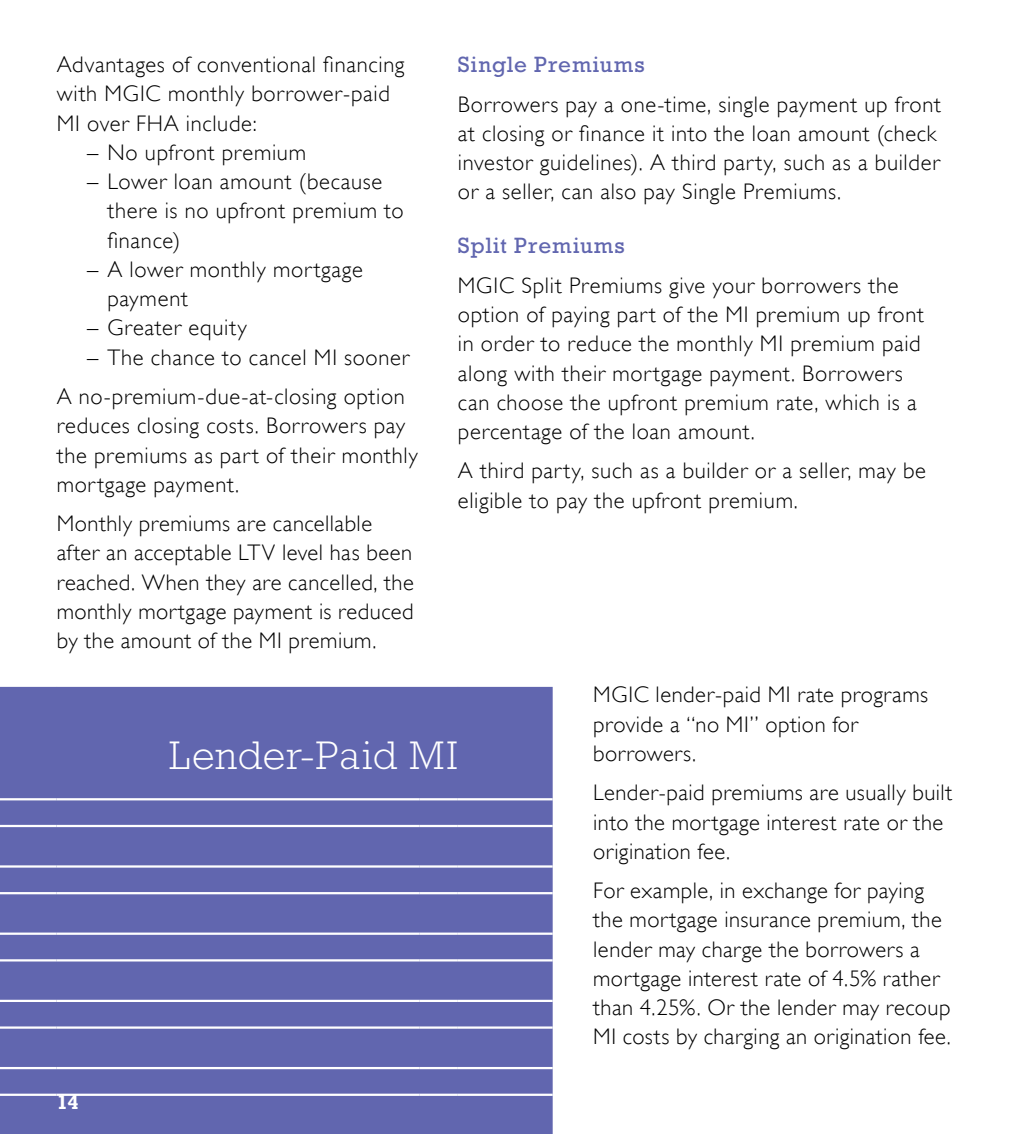
<style>
.page{position:relative;width:1013px;height:1134px;background:#fff}
.page>*{position:absolute;margin:0;border:0;box-sizing:border-box;transform-origin:0 0}
.t1{font:300 40.5px "Rockwell";letter-spacing:.025em;color:#fff}
.Body_Copy__Black{font:300 22.5px/29.2px "Gill Sans";letter-spacing:.03em;color:#000}
.t2{font:22.5px "Rockwell";letter-spacing:.04em;color:#6166af}
.t3{font:700 20.25px "Rockwell";color:#fff}
</style>
<div class="page">
<div style="left:0;top:687px;width:552px;height:447px;background:#6166af"></div>
<hr style="left:0;top:798px;width:57px;height:2px;background:#fff">
<hr style="left:57px;top:798px;width:363px;height:2px;background:#fff">
<hr style="left:420px;top:798px;width:38px;height:2px;background:#fff">
<hr style="left:458px;top:798px;width:94px;height:2px;background:#fff">
<hr style="left:0;top:825px;width:57px;height:2px;background:#fff">
<hr style="left:57px;top:825px;width:363px;height:2px;background:#fff">
<hr style="left:420px;top:825px;width:38px;height:2px;background:#fff">
<hr style="left:458px;top:825px;width:94px;height:2px;background:#fff">
<hr style="left:0;top:865px;width:57px;height:3px;background:#fff">
<hr style="left:57px;top:865px;width:363px;height:3px;background:#fff">
<hr style="left:420px;top:865px;width:38px;height:3px;background:#fff">
<hr style="left:458px;top:865px;width:94px;height:3px;background:#fff">
<hr style="left:0;top:892px;width:57px;height:2px;background:#fff">
<hr style="left:57px;top:892px;width:363px;height:2px;background:#fff">
<hr style="left:420px;top:892px;width:38px;height:2px;background:#fff">
<hr style="left:458px;top:892px;width:94px;height:2px;background:#fff">
<hr style="left:0;top:933px;width:57px;height:2px;background:#fff">
<hr style="left:57px;top:933px;width:363px;height:2px;background:#fff">
<hr style="left:420px;top:933px;width:38px;height:2px;background:#fff">
<hr style="left:458px;top:933px;width:94px;height:2px;background:#fff">
<hr style="left:0;top:959px;width:57px;height:3px;background:#fff">
<hr style="left:57px;top:959px;width:363px;height:3px;background:#fff">
<hr style="left:420px;top:959px;width:38px;height:3px;background:#fff">
<hr style="left:458px;top:959px;width:94px;height:3px;background:#fff">
<hr style="left:0;top:1000px;width:57px;height:2px;background:#fff">
<hr style="left:57px;top:1000px;width:363px;height:2px;background:#fff">
<hr style="left:420px;top:1000px;width:38px;height:2px;background:#fff">
<hr style="left:458px;top:1000px;width:94px;height:2px;background:#fff">
<hr style="left:0;top:1026px;width:57px;height:3px;background:#fff">
<hr style="left:57px;top:1026px;width:363px;height:3px;background:#fff">
<hr style="left:420px;top:1026px;width:38px;height:3px;background:#fff">
<hr style="left:458px;top:1026px;width:94px;height:3px;background:#fff">
<hr style="left:0;top:1067px;width:57px;height:2px;background:#fff">
<hr style="left:57px;top:1067px;width:363px;height:2px;background:#fff">
<hr style="left:420px;top:1067px;width:38px;height:2px;background:#fff">
<hr style="left:458px;top:1067px;width:94px;height:2px;background:#fff">
<hr style="left:0;top:1094px;width:57px;height:2px;background:#fff">
<hr style="left:57px;top:1094px;width:363px;height:2px;background:#fff">
<hr style="left:420px;top:1094px;width:38px;height:2px;background:#fff">
<hr style="left:458px;top:1094px;width:94px;height:2px;background:#fff">
<p class="Body_Copy__Black" style="left:57px;top:49px;width:349px">Advantages of conventional financing with MGIC monthly borrower-paid<br>MI over FHA include:</p>
<p class="Body_Copy__Black" style="left:87px;top:137px;width:220px">– No upfront premium</p>
<p class="Body_Copy__Black" style="left:107px;top:166px;width:298px;text-indent:-20px">– Lower loan amount (because there is no upfront premium to finance)</p>
<p class="Body_Copy__Black" style="left:107px;top:254px;width:257px;text-indent:-20px">– A lower monthly mortgage payment</p>
<p class="Body_Copy__Black" style="left:87px;top:312px;width:161px">– Greater equity</p>
<p class="Body_Copy__Black" style="left:87px;top:342px;width:324px">– The chance to cancel MI sooner</p>
<p class="Body_Copy__Black" style="left:57px;top:381px;width:363px">A no-premium-due-at-closing option reduces closing costs. Borrowers pay the premiums as part of their monthly mortgage payment.</p>
<p class="Body_Copy__Black" style="left:57px;top:508px;width:359px">Monthly premiums are cancellable after an acceptable LTV level has been reached. When they are cancelled, the monthly mortgage payment is reduced by the amount of the MI premium.</p>
<p class="t2" style="left:458px;top:52px;width:188px">Single Premiums</p>
<p class="Body_Copy__Black" style="left:458px;top:89px;width:484px">Borrowers pay a one-time, single payment up front at closing or finance it into the loan amount (check investor guidelines). A third party, such as a builder or a seller, can also pay Single Premiums.</p>
<p class="t2" style="left:458px;top:233px;width:169px">Split Premiums</p>
<p class="Body_Copy__Black" style="left:458px;top:270px;width:467px">MGIC Split Premiums give your borrowers the option of paying part of the MI premium up front in order to reduce the monthly MI premium paid along with their mortgage payment. Borrowers can choose the upfront premium rate, which is a percentage of the loan amount.</p>
<p class="Body_Copy__Black" style="left:458px;top:455px;width:469px">A third party, such as a builder or a seller, may be eligible to pay the upfront premium.</p>
<p class="t1" style="left:169px;top:732px;width:290px">Lender-Paid MI</p>
<p class="t3" style="left:57px;top:1090px;width:24px">14</p>
<p class="Body_Copy__Black" style="left:593px;top:679px;width:336px">MGIC lender-paid MI rate programs provide a “no MI” option for borrowers.</p>
<p class="Body_Copy__Black" style="left:593px;top:777px;width:360px">Lender-paid premiums are usually built into the mortgage interest rate or the origination fee.</p>
<p class="Body_Copy__Black" style="left:593px;top:875px;width:359px">For example, in exchange for paying the mortgage insurance premium, the lender may charge the borrowers a mortgage interest rate of 4.5% rather than 4.25%. Or the lender may recoup MI costs by charging an origination fee.</p>
</div>
